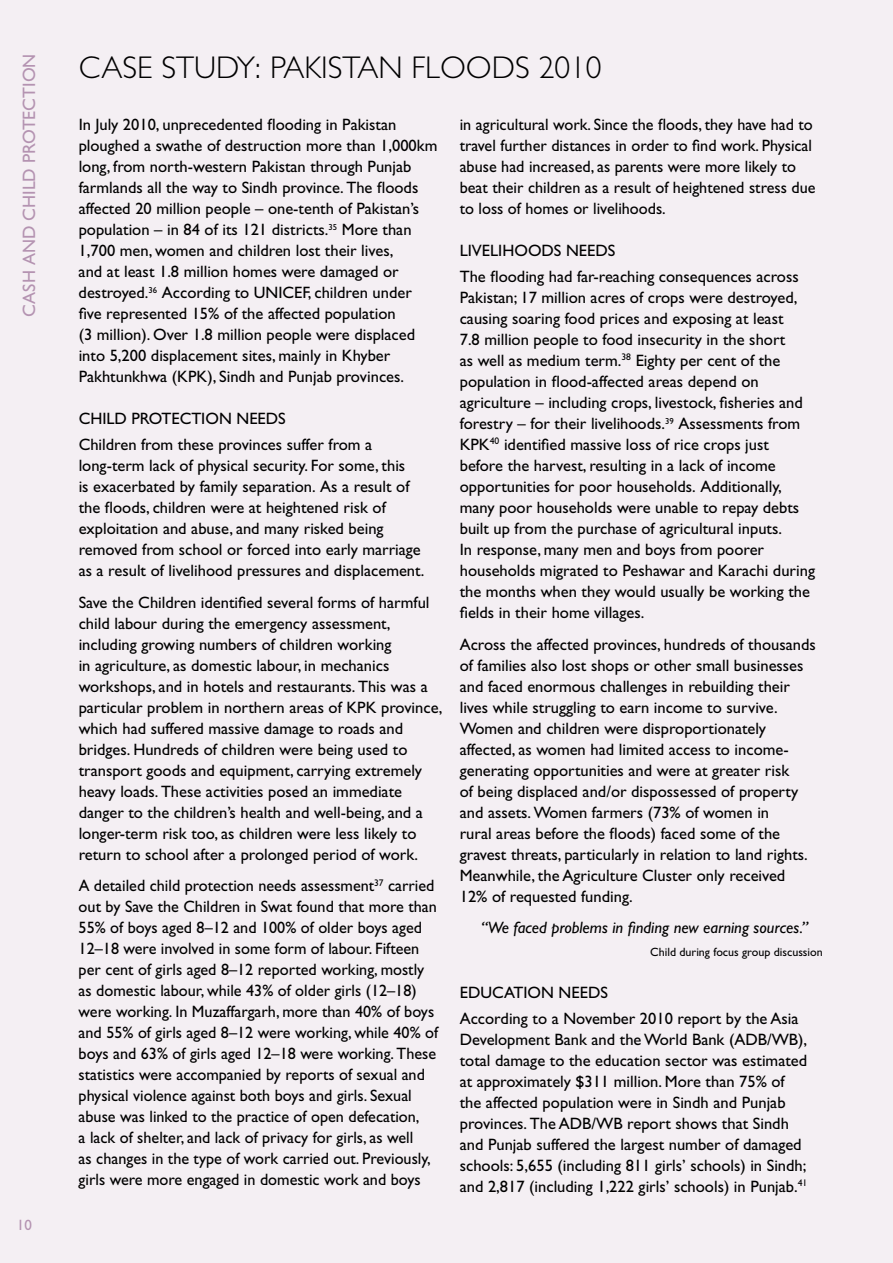
<style>
.page{position:relative;width:893px;height:1263px;background:#f4eff3}
.page>*{position:absolute;margin:0;border:0;box-sizing:border-box;transform-origin:0 0}
.t1{font:300 31.5px "Gill Sans";color:#000}
.t2{font:18px "Gill Sans";color:#b493b1}
.t3{font:16.5px/21px "Gill Sans";color:#000}
.t4{font:italic 16.5px "Gill Sans";color:#000}
.t5{font:15px "Gill Sans";color:#b493b1}
.t6{font:12px "Gill Sans";color:#000}
</style>
<div class="page">
<p class="t2" style="left:19px;top:317px;width:262px;rotate:-90deg">cashandchildprotection</p>
<p class="t5" style="left:17px;top:1216px;width:16px">10</p>
<h1 class="t1" style="left:79px;top:50px;width:524px">CASE STUDY: PAKISTAN FLOODS 2010</h1>
<p class="t3" style="left:79px;top:114px;width:360px">In July 2010, unprecedented flooding in Pakistan ploughed a swathe of destruction more than 1,000km long, from north-western Pakistan through Punjab farmlands all the way to Sindh province. The floods affected 20 million people – one-tenth of Pakistan’s population – in 84 of its 121 districts.<sup>35</sup> More than 1,700 men, women and children lost their lives,<br>and at least 1.8 million homes were damaged or destroyed.<sup>36</sup> According to UNICEF, children under five represented 15% of the affected population<br>(3 million). Over 1.8 million people were displaced into 5,200 displacement sites, mainly in Khyber Pakhtunkhwa (KPK), Sindh and Punjab provinces.</p>
<p class="t3" style="left:79px;top:408px;width:22px">Child</p>
<p class="t3" style="left:132px;top:408px;width:11px">protection</p>
<p class="t3" style="left:79px;top:405px;width:295px;line-height:26.2px;text-indent:158px">needs<br>Children from these provinces suffer from a</p>
<p class="t3" style="left:79px;top:455px;width:347px">long-term lack of physical security. For some, this<br>is exacerbated by family separation. As a result of the floods, children were at heightened risk of exploitation and abuse, and many risked being removed from school or forced into early marriage as a result of livelihood pressures and displacement.</p>
<p class="t3" style="left:79px;top:591px;width:365px">Save the Children identified several forms of harmful child labour during the emergency assessment, including growing numbers of children working<br>in agriculture, as domestic labour, in mechanics workshops, and in hotels and restaurants. This was a particular problem in northern areas of KPK province, which had suffered massive damage to roads and bridges. Hundreds of children were being used to transport goods and equipment, carrying extremely heavy loads. These activities posed an immediate danger to the children’s health and well-being, and a longer-term risk too, as children were less likely to return to school after a prolonged period of work.</p>
<p class="t3" style="left:79px;top:875px;width:361px">A detailed child protection needs assessment<sup>37</sup> carried out by Save the Children in Swat found that more than 55% of boys aged 8–12 and 100% of older boys aged 12–18 were involved in some form of labour. Fifteen per cent of girls aged 8–12 reported working, mostly as domestic labour, while 43% of older girls (12–18) were working. In Muzaffargarh, more than 40% of boys and 55% of girls aged 8–12 were working, while 40% of boys and 63% of girls aged 12–18 were working. These statistics were accompanied by reports of sexual and physical violence against both boys and girls. Sexual abuse was linked to the practice of open defecation,<br>a lack of shelter, and lack of privacy for girls, as well<br>as changes in the type of work carried out. Previously, girls were more engaged in domestic work and boys</p>
<p class="t3" style="left:460px;top:114px;width:357px">in agricultural work. Since the floods, they have had to travel further distances in order to find work. Physical abuse had increased, as parents were more likely to beat their children as a result of heightened stress due to loss of homes or livelihoods.</p>
<p class="t3" style="left:460px;top:240px;width:33px">Livelihoods</p>
<p class="t3" style="left:460px;top:237px;width:340px;line-height:26.2px;text-indent:106px">needs<br>The flooding had far-reaching consequences across</p>
<p class="t3" style="left:460px;top:287px;width:357px">Pakistan; 17 million acres of crops were destroyed, causing soaring food prices and exposing at least<br>7.8 million people to food insecurity in the short<br>as well as medium term.<sup>38</sup> Eighty per cent of the population in flood-affected areas depend on agriculture – including crops, livestock, fisheries and forestry – for their livelihoods.<sup>39</sup> Assessments from KPK<sup>40</sup> identified massive loss of rice crops just before the harvest, resulting in a lack of income opportunities for poor households. Additionally, many poor households were unable to repay debts built up from the purchase of agricultural inputs.<br>In response, many men and boys from poorer households migrated to Peshawar and Karachi during the months when they would usually be working the fields in their home villages.</p>
<p class="t3" style="left:460px;top:633px;width:358px">Across the affected provinces, hundreds of thousands of families also lost shops or other small businesses and faced enormous challenges in rebuilding their lives while struggling to earn income to survive.<br>Women and children were disproportionately affected, as women had limited access to income&shy;generating opportunities and were at greater risk<br>of being displaced and/or dispossessed of property and assets. Women farmers (73% of women in<br>rural areas before the floods) faced some of the gravest threats, particularly in relation to land rights.<br>Meanwhile, the Agriculture Cluster only received 12% of requested funding.</p>
<p class="t4" style="left:481px;top:918px;width:329px">“We faced problems in finding new earning sources.”</p>
<p class="t6" style="left:650px;top:944px;width:174px">Child during focus group discussion</p>
<p class="t3" style="left:460px;top:981px;width:20px">Education</p>
<p class="t3" style="left:460px;top:979px;width:340px;line-height:26.2px;text-indent:99px">needs<br>According to a November 2010 report by the Asia</p>
<p class="t3" style="left:460px;top:1029px;width:349px">Development Bank and the World Bank (ADB/WB), total damage to the education sector was estimated at approximately $311 million. More than 75% of the affected population were in Sindh and Punjab provinces. The ADB/WB report shows that Sindh and Punjab suffered the largest number of damaged schools: 5,655 (including 811 girls’ schools) in Sindh; and 2,817 (including 1,222 girls’ schools) in Punjab.<sup>41</sup></p>
</div>
